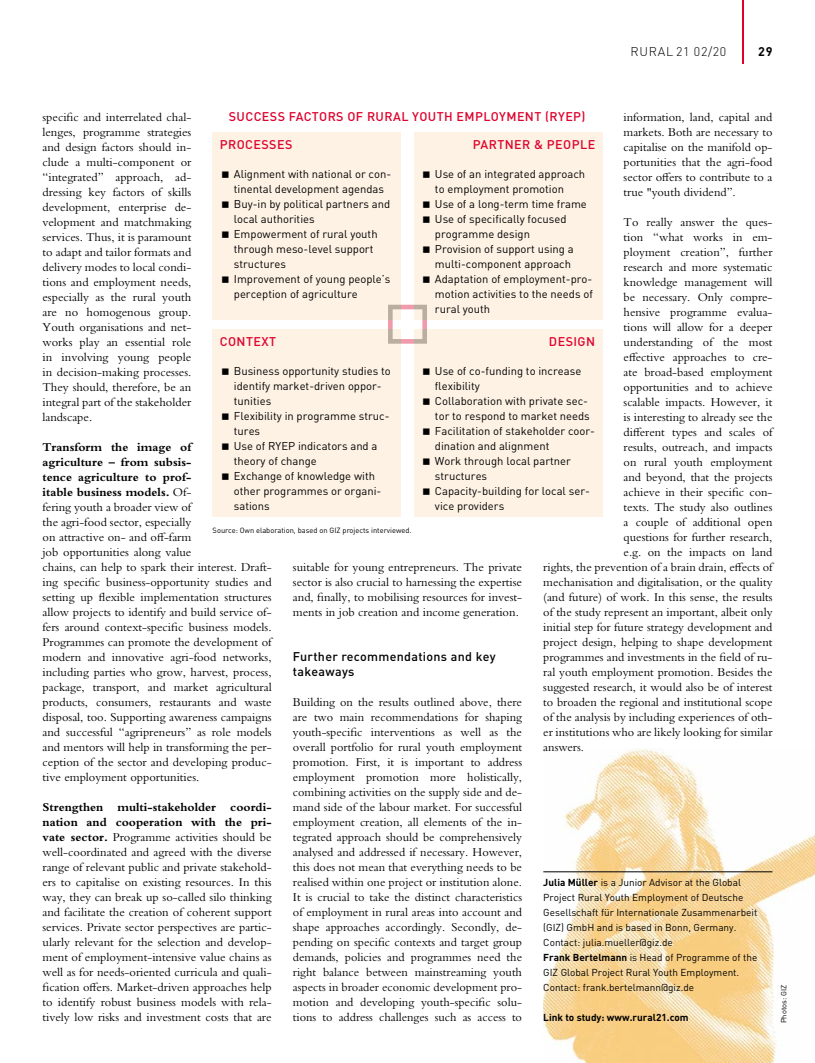
<style>
.page{position:relative;width:815px;height:1063px;background:#fff}
.page>*{position:absolute;margin:0;border:0;box-sizing:border-box;transform-origin:0 0}
.t1{font:12.5px/15px "Bembo Std";color:#000;text-align:justify}
.t2{font:500 12.5px "DIN Pro";letter-spacing:.035em;color:#de012c}
.t3{font:500 12.5px/15px "DIN Pro";letter-spacing:.025em;color:#000}
.t4{font:300 12.5px "DIN Pro";letter-spacing:.06em;color:#000}
.t5{font:700 12.5px "DIN Pro";color:#000}
.t6{font:11.25px/15px "DIN Pro";color:#000}
.t7{font:10px/15px "DIN Pro";color:#000}
.t8{font:700 10px "DIN Pro";color:#000}
.t9{font:7.5px "DIN Pro";color:#000}
.s1{font-weight:700}
</style>
<div class="page">
<hr style="left:742px;top:0;width:2px;height:64px;background:#de012c">
<img style="left:543px;top:749px;width:272px;height:314px">
<hr style="left:543px;top:872px;width:229px;height:1px;background:#000">
<div style="left:213px;top:132px;width:188px;height:188px;background:#fdf2e4"></div>
<div style="left:414px;top:132px;width:188px;height:188px;background:#fdf2e4"></div>
<div style="left:213px;top:330px;width:188px;height:187px;background:#fdf2e4"></div>
<div style="left:414px;top:330px;width:188px;height:187px;background:#fdf2e4"></div>
<svg style="left:388px;top:305px;width:39px;height:39px"></svg>
<p class="t4" style="left:630px;top:43px;width:97px">RURAL 21 02/20</p>
<p class="t5" style="left:758px;top:43px;width:16px">29</p>
<p class="t2" style="left:229px;top:108px;width:358px">SUCCESS FACTORS OF RURAL YOUTH EMPLOYMENT (RYEP)</p>
<p class="t1" style="left:43px;top:110px;width:150px">specific and interrelated chal&shy;lenges, programme strategies and design factors should in&shy;clude a multi-component or “integrated” approach, ad&shy;dressing key factors of skills development, enterprise de&shy;velopment and matchmaking services. Thus, it is paramount to adapt and tailor formats and delivery modes to local condi&shy;tions and employment needs, especially as the rural youth are no homogenous group.<br>Youth organisations and net&shy;works play an essential role in involving young people in decision-making processes.<br>They should, therefore, be an integral part of the stakeholder landscape.</p>
<p class="t1" style="left:43px;top:440px;width:231px;text-align:left"><span class="s1">Transform the image of<br>agriculture – from subsis-<br>tence agriculture to prof-<br>itable business models.</span> Of-<br>fering youth a broader view of<br>the agri-food sector, especially<br>on attractive on- and off-farm<br>job opportunities along value<br>chains, can help to spark their interest. Draft&shy;ing specific business-opportunity studies and setting up flexible implementation structures allow projects to identify and build service of&shy;fers around context-specific business models.<br>Programmes can promote the development of modern and innovative agri-food networks, including parties who grow, harvest, process, package, transport, and market agricultural products, consumers, restaurants and waste disposal, too. Supporting awareness campaigns and successful “agripreneurs” as role models and mentors will help in transforming the per&shy;ception of the sector and developing produc&shy;tive employment opportunities.</p>
<p class="t1" style="left:43px;top:800px;width:231px"><span class="s1">Strengthen multi-stakeholder coordi&shy;nation and cooperation with the pri&shy;vate sector.</span> Programme activities should be well-coordinated and agreed with the diverse range of relevant public and private stakehold&shy;ers to capitalise on existing resources. In this way, they can break up so-called silo thinking and facilitate the creation of coherent support services. Private sector perspectives are partic&shy;ularly relevant for the selection and develop&shy;ment of employment-intensive value chains as well as for needs-oriented curricula and quali&shy;fication offers. Market-driven approaches help to identify robust business models with rela&shy;tively low risks and investment costs that are</p>
<p class="t1" style="left:624px;top:110px;width:150px">information, land, capital and markets. Both are necessary to capitalise on the manifold op&shy;portunities that the agri-food sector offers to contribute to a true "youth dividend”.</p>
<p class="t1" style="left:624px;top:215px;width:150px">To really answer the ques-</p>
<p class="t1" style="left:624px;top:230px;width:150px">tion “what works in em-</p>
<p class="t1" style="left:624px;top:245px;width:150px">ployment creation”, further</p>
<p class="t1" style="left:624px;top:260px;width:150px">research and more systematic</p>
<p class="t1" style="left:624px;top:275px;width:150px">knowledge management will</p>
<p class="t1" style="left:624px;top:290px;width:150px">be necessary. Only compre-</p>
<p class="t1" style="left:624px;top:305px;width:150px">hensive programme evalua-</p>
<p class="t1" style="left:624px;top:320px;width:150px">tions will allow for a deeper</p>
<p class="t1" style="left:624px;top:335px;width:150px">understanding of the most</p>
<p class="t1" style="left:624px;top:350px;width:150px">effective approaches to cre-</p>
<p class="t1" style="left:624px;top:365px;width:150px">ate broad-based employment</p>
<p class="t1" style="left:624px;top:380px;width:150px">opportunities and to achieve</p>
<p class="t1" style="left:624px;top:395px;width:150px">scalable impacts. However, it</p>
<p class="t1" style="left:624px;top:410px;width:150px">is interesting to already see the</p>
<p class="t1" style="left:624px;top:425px;width:150px">different types and scales of</p>
<p class="t1" style="left:624px;top:440px;width:150px">results, outreach, and impacts</p>
<p class="t1" style="left:624px;top:455px;width:150px">on rural youth employment</p>
<p class="t1" style="left:624px;top:470px;width:150px">and beyond, that the projects</p>
<p class="t1" style="left:624px;top:485px;width:150px">achieve in their specific con-</p>
<p class="t1" style="left:624px;top:500px;width:150px">texts. The study also outlines</p>
<p class="t1" style="left:624px;top:515px;width:150px">a couple of additional open</p>
<p class="t1" style="left:624px;top:530px;width:150px">questions for further research,</p>
<p class="t1" style="left:624px;top:545px;width:150px">e.g. on the impacts on land</p>
<p class="t1" style="left:543px;top:560px;width:231px">rights, the prevention of a brain drain, effects of</p>
<p class="t1" style="left:543px;top:575px;width:231px">mechanisation and digitalisation, or the quality</p>
<p class="t1" style="left:543px;top:590px;width:231px">(and future) of work. In this sense, the results</p>
<p class="t1" style="left:543px;top:605px;width:231px">of the study represent an important, albeit only</p>
<p class="t1" style="left:543px;top:620px;width:231px">initial step for future strategy development and</p>
<p class="t1" style="left:543px;top:635px;width:231px">project design, helping to shape development</p>
<p class="t1" style="left:543px;top:650px;width:231px">programmes and investments in the field of ru-</p>
<p class="t1" style="left:543px;top:665px;width:231px">ral youth employment promotion. Besides the</p>
<p class="t1" style="left:543px;top:680px;width:231px">suggested research, it would also be of interest</p>
<p class="t1" style="left:543px;top:695px;width:231px">to broaden the regional and institutional scope</p>
<p class="t1" style="left:543px;top:710px;width:231px">of the analysis by including experiences of oth-</p>
<p class="t1" style="left:543px;top:725px;width:231px">er institutions who are likely looking for similar</p>
<p class="t1" style="left:543px;top:740px;width:42px">answers.</p>
<p class="t2" style="left:220px;top:136px;width:74px">PROCESSES</p>
<p class="t6" style="left:234px;top:166px;width:159px">Alignment with national or con&shy;tinental development agendas<br>Buy-in by political partners and local authorities<br>Empowerment of rural youth through meso-level support structures<br>Improvement of young people’s perception of agriculture</p>
<p class="t2" style="left:473px;top:136px;width:124px">PARTNER &amp; PEOPLE</p>
<p class="t6" style="left:435px;top:166px;width:159px">Use of an integrated approach to employment promotion<br>Use of a long-term time frame<br>Use of specifically focused programme design<br>Provision of support using a multi-component approach<br>Adaptation of employment-pro&shy;motion activities to the needs of rural youth</p>
<p class="t2" style="left:220px;top:333px;width:58px">CONTEXT</p>
<p class="t6" style="left:234px;top:363px;width:158px">Business opportunity studies to identify market-driven oppor&shy;tunities<br>Flexibility in programme struc&shy;tures<br>Use of RYEP indicators and a theory of change<br>Exchange of knowledge with other programmes or organi&shy;sations</p>
<p class="t2" style="left:549px;top:333px;width:48px">DESIGN</p>
<p class="t6" style="left:435px;top:363px;width:162px">Use of co-funding to increase flexibility<br>Collaboration with private sec&shy;tor to respond to market needs<br>Facilitation of stakeholder coor&shy;dination and alignment<br>Work through local partner structures<br>Capacity-building for local ser&shy;vice providers</p>
<p class="t9" style="left:213px;top:525px;width:200px">Source: Own elaboration, based on GIZ projects interviewed.</p>
<p class="t1" style="left:293px;top:560px;width:231px">suitable for young entrepreneurs. The private sector is also crucial to harnessing the expertise and, finally, to mobilising resources for invest&shy;ments in job creation and income generation.</p>
<p class="t3" style="left:293px;top:649px;width:204px">Further recommendations and key takeaways</p>
<p class="t1" style="left:293px;top:695px;width:231px">Building on the results outlined above, there are two main recommendations for shaping youth-specific interventions as well as the overall portfolio for rural youth employment promotion. First, it is important to address employment promotion more holistically, combining activities on the supply side and de&shy;mand side of the labour market. For successful employment creation, all elements of the in&shy;tegrated approach should be comprehensively analysed and addressed if necessary. However, this does not mean that everything needs to be realised within one project or institution alone.<br>It is crucial to take the distinct characteristics of employment in rural areas into account and shape approaches accordingly. Secondly, de&shy;pending on specific contexts and target group demands, policies and programmes need the right balance between mainstreaming youth aspects in broader economic development pro&shy;motion and developing youth-specific solu&shy;tions to address challenges such as access to</p>
<p class="t7" style="left:543px;top:875px;width:216px"><span class="s1">Julia Müller</span> is a Junior Advisor at the Global Project Rural Youth Employment of Deutsche Gesellschaft für Internationale Zusammenarbeit (GIZ) GmbH and is based in Bonn, Germany.<br>Contact: julia.mueller@giz.de<br><span class="s1">Frank Bertelmann</span> is Head of Programme of the GIZ Global Project Rural Youth Employment.<br>Contact: frank.bertelmann@giz.de</p>
<p class="t8" style="left:543px;top:1011px;width:147px">Link to study: www.rural21.com</p>
<p class="t9" style="left:779px;top:1023px;width:40px;rotate:-90deg">Photos: GIZ</p>
</div>
